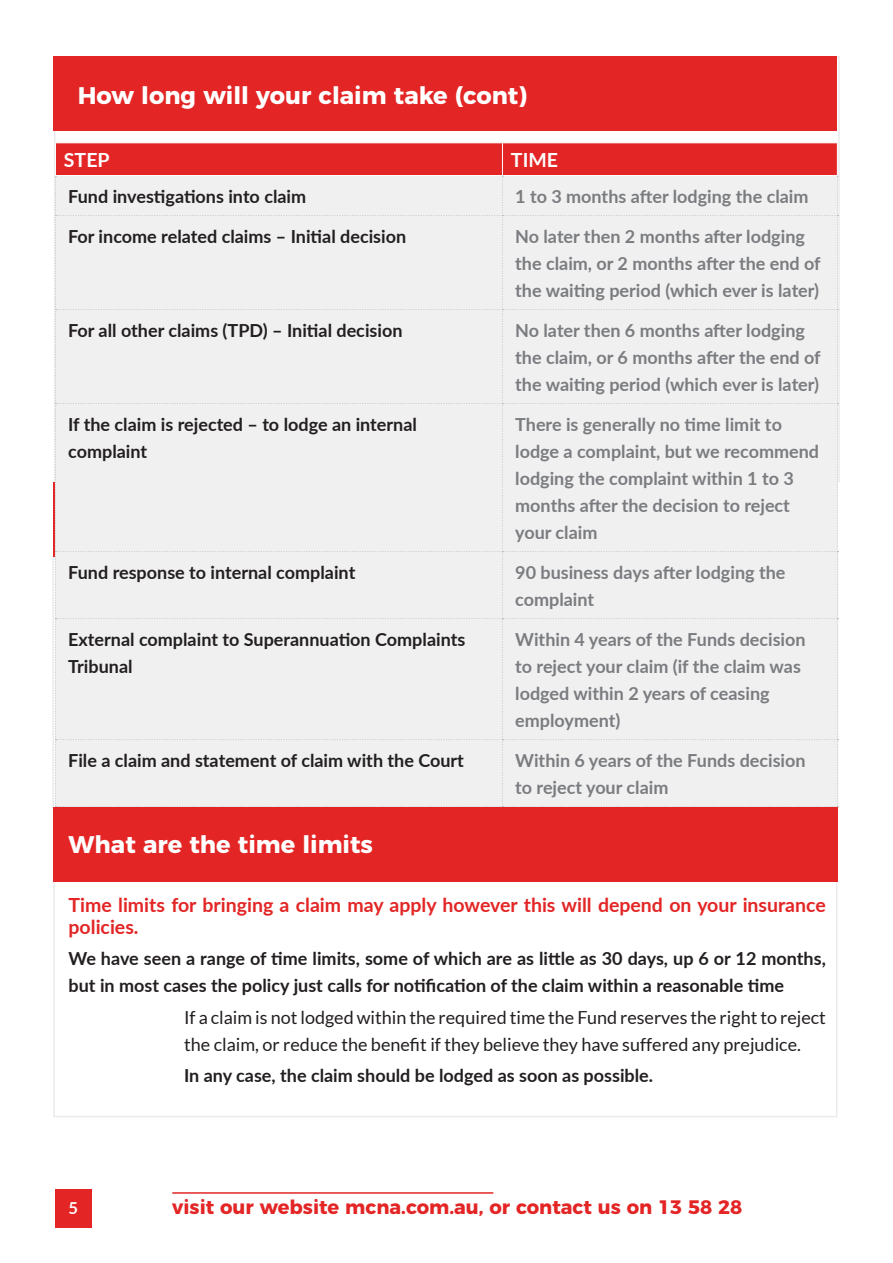
<style>
.page{position:relative;width:893px;height:1263px;background:#fff}
.page>*{position:absolute;margin:0;border:0;box-sizing:border-box;transform-origin:0 0}
.body_copy{font:700 24px "Montserrat";color:#fff}
.body_copy-2{font:700 19.5px/22.5px "Lato";color:#e32525}
.Intro{font:700 19.5px "Montserrat";color:#e32525}
.Intro-2{font:700 19.5px "Lato";color:#fff}
.body_copy-3{font:700 18px/27px "Lato";color:#7a7c7f}
.body_copy-4{font:700 18px/27px "Lato";color:#231f20}
.indent_body_copy{font:18px/27px "Lato";color:#231f20}
.indent_body_copy-2{font:700 18px "Lato";color:#231f20}
.indent_body_copy-3{font:700 16.5px "Lato";color:#fff}
</style>
<div class="page">
<div style="left:55px;top:1189px;width:36px;height:39px;background:#e32525"></div>
<hr style="left:172px;top:1192px;width:321px;height:2px;background:#e32525">
<div style="left:54px;top:56px;width:786px;height:426px;background:#fff;border:2px solid #ebebed"></div>
<div style="left:53px;top:57px;width:784px;height:74px;background:#e32525"></div>
<hr style="left:55px;top:142px;width:447px;height:1px;background:#fff">
<hr style="left:502px;top:142px;width:336px;height:1px;background:#fff">
<div style="left:55px;top:143px;width:783px;height:664px;background:#f0f0f1"></div>
<div style="left:53px;top:859px;width:784px;height:258px;background:#fff;border:2px solid #ebebed"></div>
<div style="left:53px;top:807px;width:784px;height:74px;background:#e32525"></div>
<p class="body_copy" style="left:78px;top:76px;width:451px">How long will your claim take (cont)</p>
<p class="Intro-2" style="left:64px;top:146px;width:47px">STEP</p>
<p class="Intro-2" style="left:511px;top:146px;width:49px">TIME</p>
<p class="body_copy-4" style="left:68px;top:182px;width:239px">Fund investigations into claim</p>
<p class="body_copy-3" style="left:515px;top:182px;width:295px">1 to 3 months after lodging the claim</p>
<p class="body_copy-4" style="left:68px;top:222px;width:339px">For income related claims – Initial decision</p>
<p class="body_copy-3" style="left:515px;top:222px;width:307px">No later then 2 months after lodging the claim, or 2 months after the end of the waiting period (which ever is later)</p>
<p class="body_copy-4" style="left:68px;top:316px;width:336px">For all other claims (TPD) – Initial decision</p>
<p class="body_copy-3" style="left:515px;top:316px;width:307px">No later then 6 months after lodging the claim, or 6 months after the end of the waiting period (which ever is later)</p>
<p class="body_copy-4" style="left:68px;top:410px;width:350px">If the claim is rejected – to lodge an internal complaint</p>
<p class="body_copy-3" style="left:515px;top:410px;width:305px">There is generally no time limit to lodge a complaint, but we recommend lodging the complaint within 1 to 3 months after the decision to reject your claim</p>
<p class="body_copy-4" style="left:68px;top:558px;width:289px">Fund response to internal complaint</p>
<p class="body_copy-3" style="left:515px;top:558px;width:272px">90 business days after lodging the complaint</p>
<p class="body_copy-4" style="left:68px;top:625px;width:399px">External complaint to Superannuation Complaints<br>Tribunal</p>
<p class="body_copy-3" style="left:515px;top:625px;width:292px">Within 4 years of the Funds decision to reject your claim (if the claim was lodged within 2 years of ceasing employment)</p>
<p class="body_copy-4" style="left:68px;top:746px;width:397px">File a claim and statement of claim with the Court</p>
<p class="body_copy-3" style="left:515px;top:746px;width:292px">Within 6 years of the Funds decision to reject your claim</p>
<p class="body_copy" style="left:69px;top:825px;width:306px">What are the time limits</p>
<p class="body_copy-2" style="left:69px;top:892px;width:759px">Time limits for bringing a claim may apply however this will depend on your insurance policies.</p>
<p class="body_copy-4" style="left:69px;top:945px;width:759px">We have seen a range of time limits, some of which are as little as 30 days, up 6 or 12 months, but in most cases the policy just calls for notification of the claim within a reasonable time</p>
<p class="indent_body_copy" style="left:184px;top:1003px;width:643px">If a claim is not lodged within the required time the Fund reserves the right to reject the claim, or reduce the benefit if they believe they have suffered any prejudice.</p>
<p class="indent_body_copy-2" style="left:184px;top:1062px;width:470px">In any case, the claim should be lodged as soon as possible.</p>
<p class="indent_body_copy-3" style="left:68px;top:1195px;width:11px">5</p>
<p class="Intro" style="left:172px;top:1191px;width:571px">visit our website mcna.com.au, or contact us on 13 58 28</p>
</div>
